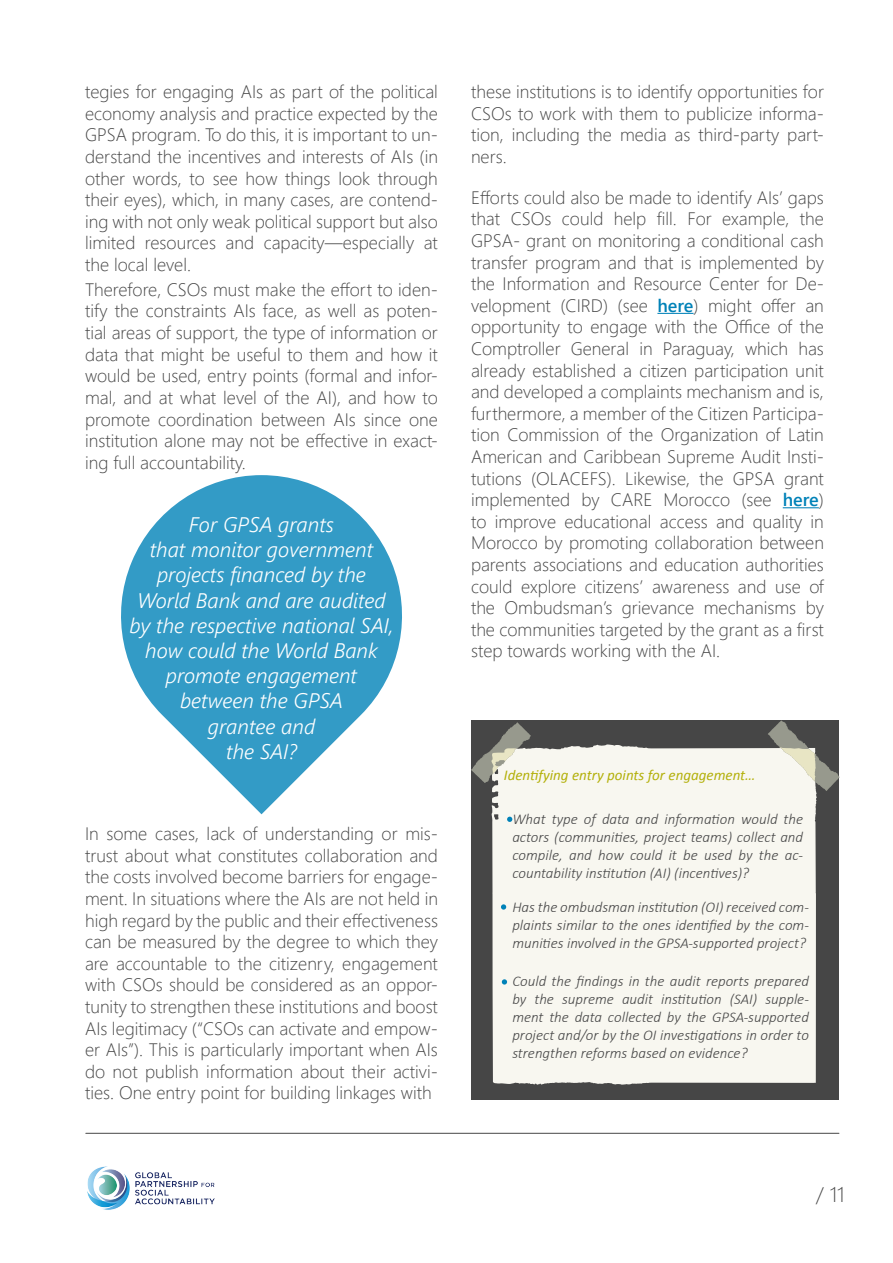
<style>
.page{position:relative;width:893px;height:1263px;background:#fff}
.page>*{position:absolute;margin:0;border:0;box-sizing:border-box;transform-origin:0 0}
.t1{font:italic 21px/25.2px "Webly Sleek UI Semilight";color:#fff;text-align:center}
.t2{font:21px "Webly Sleek UI Light";color:#464646}
.t3{font:18px/21.6px "Webly Sleek UI Light";color:#464646;text-align:justify}
.t4{font:italic 300 15px/18px "Calibri";color:#464646;text-align:justify}
.t5{font:italic 15px "Calibri";color:#b3b00a}
.s1{font-family:"Webly Sleek UI Semibold";color:#0082b8}
</style>
<div class="page">
<img style="left:85px;top:1133px;width:130px;height:77px">
<hr style="left:86px;top:1133px;width:753px;height:1px;background:#464646">
<hr style="left:657px;top:313px;width:37px;height:1px;background:#0082b8">
<hr style="left:783px;top:507px;width:36px;height:1px;background:#0082b8">
<svg style="left:121px;top:475px;width:281px;height:339px;fill:#339bc6"></svg>
<div style="left:471px;top:720px;width:368px;height:379px;background:#464646"></div>
<div style="left:491px;top:744px;width:326px;height:341px;background:#f8f7f0"></div>
<svg style="left:768px;top:720px;width:72px;height:71px"></svg>
<svg style="left:471px;top:722px;width:60px;height:61px"></svg>
<svg style="left:507px;top:817px;width:5px;height:5px"></svg>
<svg style="left:501px;top:904px;width:5px;height:6px"></svg>
<svg style="left:502px;top:979px;width:5px;height:5px"></svg>
<p class="t3" style="left:85px;top:80px;width:354px">tegies for engaging AIs as part of the political economy analysis and practice expected by the GPSA program. To do this, it is important to un&shy;derstand the incentives and interests of AIs (in other words, to see how things look through their eyes), which, in many cases, are contend&shy;ing with not only weak political support but also limited resources and capacity—especially at the local level.</p>
<p class="t3" style="left:471px;top:80px;width:354px">these institutions is to identify opportunities for CSOs to work with them to publicize informa&shy;tion, including the media as third-party part&shy;ners.</p>
<p class="t3" style="left:471px;top:186px;width:354px">Efforts could also be made to identify AIs’ gaps that CSOs could help fill. For example, the GPSA- grant on monitoring a conditional cash transfer program and that is implemented by the Information and Resource Center for De&shy;velopment (CIRD) (see <span class="s1">here</span>) might offer an opportunity to engage with the Office of the Comptroller General in Paraguay, which has already established a citizen participation unit and developed a complaints mechanism and is, furthermore, a member of the Citizen Participa&shy;tion Commission of the Organization of Latin American and Caribbean Supreme Audit Insti&shy;tutions (OLACEFS). Likewise, the GPSA grant implemented by CARE Morocco (see <span class="s1">here</span>) to improve educational access and quality in Morocco by promoting collaboration between parents associations and education authorities could explore citizens’ awareness and use of the Ombudsman’s grievance mechanisms by the communities targeted by the grant as a first step towards working with the AI.</p>
<p class="t3" style="left:85px;top:278px;width:354px">Therefore, CSOs must make the effort to iden&shy;tify the constraints AIs face, as well as poten&shy;tial areas of support, the type of information or data that might be useful to them and how it would be used, entry points (formal and infor&shy;mal, and at what level of the AI), and how to promote coordination between AIs since one institution alone may not be effective in exact&shy;ing full accountability.</p>
<p class="t1" style="left:129px;top:511px;width:266px">For GPSA grants<br>that monitor government projects financed by the<br>World Bank and are audited by the respective national SAI, how could the World Bank promote engagement between the GPSA<br>grantee and<br>the SAI?</p>
<p class="t3" style="left:85px;top:822px;width:354px">In some cases, lack of understanding or mis&shy;trust about what constitutes collaboration and the costs involved become barriers for engage&shy;ment. In situations where the AIs are not held in high regard by the public and their effectiveness can be measured by the degree to which they are accountable to the citizenry, engagement with CSOs should be considered as an oppor&shy;tunity to strengthen these institutions and boost AIs legitimacy (“CSOs can activate and empow&shy;er AIs”). This is particularly important when AIs do not publish information about their activi&shy;ties. One entry point for building linkages with</p>
<p class="t5" style="left:504px;top:765px;width:253px">Identifying entry points for engagement…</p>
<p class="t4" style="left:512px;top:809px;width:292px">What type of data and information would the actors (communities, project teams) collect and compile, and how could it be used by the ac&shy;countability institution (AI) (incentives)?</p>
<p class="t4" style="left:512px;top:898px;width:298px">Has the ombudsman institution (OI) received com&shy;plaints similar to the ones identified by the com&shy;munities involved in the GPSA-supported project?</p>
<p class="t4" style="left:512px;top:972px;width:298px">Could the findings in the audit reports prepared by the supreme audit institution (SAI) supple&shy;ment the data collected by the GPSA-supported project and/or by the OI investigations in order to strengthen reforms based on evidence?</p>
<p class="t2" style="left:816px;top:1178px;width:30px">/ 11</p>
</div>
